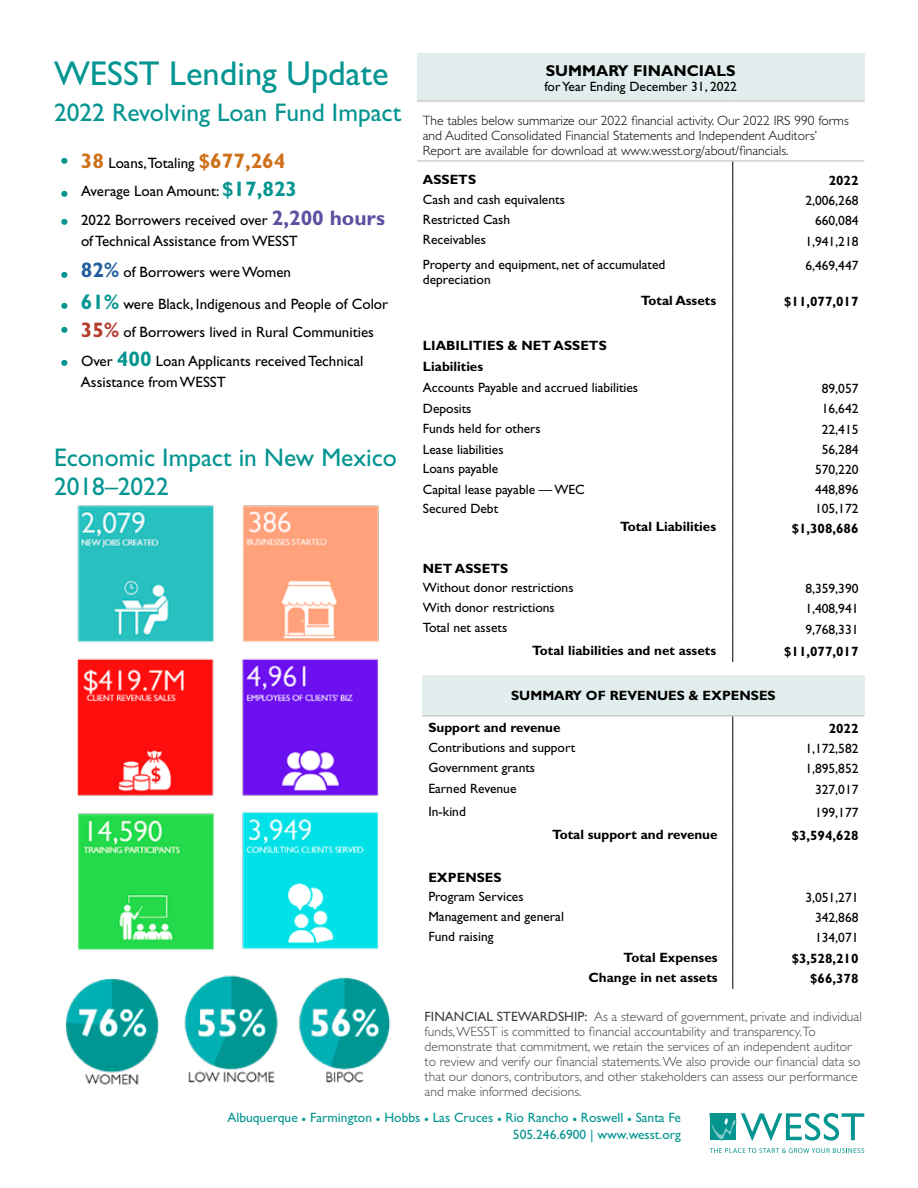
<style>
.page{position:relative;width:918px;height:1188px;background:#fff}
.page>*{position:absolute;margin:0;border:0;box-sizing:border-box;transform-origin:0 0}
.t1{font:34.5px "Gill Sans";color:#049591}
.t2{font:25.5px/28.5px "Gill Sans";color:#049591}
.t3{font:700 15.75px "Gill Sans";color:#000}
.t4{font:15px/21px "Gill Sans";color:#000}
.t5{font:13.5px/18.8px "Gill Sans";color:#000}
.t6{font:300 13.5px/15px "Gill Sans";color:#414042}
.t7{font:700 13.5px/21.3px "Gill Sans";color:#000}
.t8{font:300 13.5px/15px "Gill Sans";color:#000}
.t9{font:13.5px/16.5px "Gill Sans";color:#049591;text-align:right}
.s1{font-weight:700;font-size:21px;color:#049591}
.s2{font-weight:700;font-size:21px;color:#ce6f19}
.s3{font-weight:700;font-size:21px;color:#5c50a1}
.s4{font-weight:700;font-size:21px;color:#215e9e}
.s5{font-weight:700;font-size:21px;color:#b53d2e}
.s6{font-weight:400}
</style>
<div class="page">
<svg style="left:710px;top:1148px;width:154px;height:5px"></svg>
<svg style="left:710px;top:1113px;width:154px;height:28px"></svg>
<div style="left:417px;top:53px;width:448px;height:48px;background:#e2eeed"></div>
<hr style="left:732px;top:161px;width:1px;height:30px;background:#000">
<svg style="left:732px;top:191px;width:1px;height:65px"></svg>
<hr style="left:732px;top:256px;width:1px;height:34px;background:#000">
<svg style="left:732px;top:290px;width:1px;height:190px"></svg>
<hr style="left:732px;top:480px;width:1px;height:36px;background:#000">
<svg style="left:732px;top:516px;width:1px;height:146px"></svg>
<hr style="left:417px;top:101px;width:316px;height:1px;background:#b6b8ba">
<hr style="left:733px;top:101px;width:132px;height:1px;background:#b6b8ba">
<hr style="left:417px;top:161px;width:316px;height:1px;background:#b6b8ba">
<hr style="left:733px;top:161px;width:132px;height:1px;background:#b6b8ba">
<div style="left:422px;top:675px;width:443px;height:41px;background:#e2eeed"></div>
<svg style="left:732px;top:716px;width:1px;height:273px"></svg>
<hr style="left:422px;top:715px;width:311px;height:1px;background:#b6b8ba">
<hr style="left:733px;top:715px;width:132px;height:1px;background:#b6b8ba">
<img style="left:65px;top:975px;width:325px;height:110px">
<img style="left:242px;top:811px;width:137px;height:139px">
<img style="left:77px;top:658px;width:302px;height:138px">
<img style="left:77px;top:505px;width:302px;height:138px">
<img style="left:78px;top:813px;width:136px;height:137px">
<h1 class="t1" style="left:54px;top:54px;width:336px">WESST Lending Update</h1>
<h2 class="t2" style="left:54px;top:98px;width:349px">2022 Revolving Loan Fund Impact</h2>
<p class="t4" style="left:61px;top:152px;width:226px"><span class="s1">•</span> <span class="s2">38</span> Loans,Totaling <span class="s2">$677,264</span></p>
<p class="t4" style="left:61px;top:181px;width:238px"><span class="s1">•</span> Average Loan Amount: <span class="s1">$17,823</span></p>
<p class="t4" style="left:81px;top:209px;width:306px;text-indent:-20px"><span class="s1">•</span> 2022 Borrowers received over <span class="s3">2,200 hours </span>of Technical Assistance from WESST</p>
<p class="t4" style="left:61px;top:262px;width:232px"><span class="s1">•</span> <span class="s4">82%</span> of Borrowers were Women</p>
<p class="t4" style="left:61px;top:293px;width:329px"><span class="s1">• 61%</span> were Black, Indigenous and People of Color</p>
<p class="t4" style="left:61px;top:322px;width:315px"><span class="s1">•</span> <span class="s5">35%</span> of Borrowers lived in Rural Communities</p>
<p class="t4" style="left:81px;top:350px;width:284px;text-indent:-20px"><span class="s1">•</span> Over <span class="s1">400</span> Loan Applicants received Technical<br>Assistance from WESST</p>
<h2 class="t2" style="left:54px;top:443px;width:345px">Economic Impact in New Mexico<br>2018–2022</h2>
<p class="t3" style="left:546px;top:61px;width:191px">SUMMARY FINANCIALS</p>
<p class="t5" style="left:544px;top:77px;width:194px">for Year Ending December 31, 2022</p>
<p class="t8" style="left:423px;top:113px;width:427px">The tables below summarize our 2022 financial activity. Our 2022 IRS 990 forms and Audited Consolidated Financial Statements and Independent Auditors’<br>Report are available for download at www.wesst.org/about/financials.</p>
<p class="t7" style="left:423px;top:168px;width:55px">ASSETS</p>
<p class="t7" style="left:829px;top:169px;width:31px">2022</p>
<p class="t5" style="left:423px;top:190px;width:144px">Cash and cash equivalents</p>
<p class="t5" style="left:805px;top:191px;width:55px">2,006,268</p>
<p class="t5" style="left:423px;top:210px;width:89px">Restricted Cash</p>
<p class="t5" style="left:815px;top:211px;width:45px">660,084</p>
<p class="t5" style="left:423px;top:230px;width:65px">Receivables</p>
<p class="t5" style="left:805px;top:232px;width:55px">1,941,218</p>
<p class="t5" style="left:423px;top:257px;width:244px;line-height:15px">Property and equipment, net of accumulated depreciation</p>
<p class="t5" style="left:805px;top:256px;width:55px">6,469,447</p>
<p class="t7" style="left:641px;top:290px;width:77px">Total Assets</p>
<p class="t7" style="left:784px;top:291px;width:76px">$11,077,017</p>
<p class="t7" style="left:423px;top:334px;width:185px">LIABILITIES &amp; NET ASSETS<br>Liabilities</p>
<p class="t5" style="left:423px;top:378px;width:217px">Accounts Payable and accrued liabilities</p>
<p class="t5" style="left:822px;top:379px;width:38px">89,057</p>
<p class="t5" style="left:423px;top:399px;width:50px">Deposits</p>
<p class="t5" style="left:822px;top:399px;width:38px">16,642</p>
<p class="t5" style="left:423px;top:419px;width:119px">Funds held for others</p>
<p class="t5" style="left:822px;top:420px;width:38px">22,415</p>
<p class="t5" style="left:423px;top:440px;width:82px">Lease liabilities</p>
<p class="t5" style="left:822px;top:440px;width:38px">56,284</p>
<p class="t5" style="left:423px;top:459px;width:77px">Loans payable</p>
<p class="t5" style="left:815px;top:460px;width:45px">570,220</p>
<p class="t5" style="left:423px;top:480px;width:163px">Capital lease payable — WEC<br>Secured Debt</p>
<p class="t5" style="left:815px;top:480px;width:45px">448,896<br>105,172</p>
<p class="t7" style="left:620px;top:516px;width:98px">Total Liabilities</p>
<p class="t7" style="left:792px;top:517px;width:68px">$1,308,686</p>
<p class="t7" style="left:423px;top:557px;width:87px">NET ASSETS</p>
<p class="t5" style="left:423px;top:578px;width:152px">Without donor restrictions</p>
<p class="t5" style="left:805px;top:579px;width:55px">8,359,390</p>
<p class="t5" style="left:423px;top:598px;width:133px">With donor restrictions</p>
<p class="t5" style="left:805px;top:599px;width:55px">1,408,941</p>
<p class="t5" style="left:423px;top:618px;width:86px">Total net assets</p>
<p class="t5" style="left:805px;top:620px;width:55px">9,768,331</p>
<p class="t7" style="left:532px;top:639px;width:185px">Total liabilities and net assets</p>
<p class="t7" style="left:784px;top:641px;width:76px">$11,077,017</p>
<p class="t7" style="left:511px;top:685px;width:266px">SUMMARY OF REVENUES &amp; EXPENSES</p>
<p class="t7" style="left:428px;top:717px;width:134px">Support and revenue</p>
<p class="t7" style="left:829px;top:718px;width:31px">2022</p>
<p class="t5" style="left:428px;top:738px;width:148px">Contributions and support</p>
<p class="t5" style="left:805px;top:739px;width:55px">1,172,582</p>
<p class="t5" style="left:428px;top:758px;width:108px">Government grants</p>
<p class="t5" style="left:805px;top:760px;width:55px">1,895,852</p>
<p class="t5" style="left:428px;top:779px;width:90px">Earned Revenue</p>
<p class="t5" style="left:815px;top:780px;width:45px">327,017</p>
<p class="t5" style="left:428px;top:802px;width:39px">In-kind</p>
<p class="t5" style="left:815px;top:803px;width:45px">199,177</p>
<p class="t7" style="left:552px;top:824px;width:167px">Total support and revenue</p>
<p class="t7" style="left:792px;top:825px;width:68px">$3,594,628</p>
<p class="t7" style="left:428px;top:866px;width:75px">EXPENSES</p>
<p class="t5" style="left:428px;top:887px;width:97px">Program Services</p>
<p class="t5" style="left:805px;top:888px;width:55px">3,051,271</p>
<p class="t5" style="left:428px;top:907px;width:137px">Management and general</p>
<p class="t5" style="left:815px;top:908px;width:45px">342,868</p>
<p class="t5" style="left:428px;top:927px;width:67px">Fund raising</p>
<p class="t5" style="left:815px;top:929px;width:45px">134,071</p>
<p class="t7" style="left:624px;top:946px;width:95px">Total Expenses</p>
<p class="t7" style="left:792px;top:947px;width:68px">$3,528,210</p>
<p class="t7" style="left:589px;top:966px;width:131px">Change in net assets</p>
<p class="t7" style="left:810px;top:968px;width:50px">$66,378</p>
<p class="t6" style="left:425px;top:1009px;width:439px"><span class="s6">FINANCIAL STEWARDSHIP:</span> As a steward of government, private and individual funds, WESST is committed to financial accountability and transparency.To demonstrate that commitment, we retain the services of an independent auditor to review and verify our financial statements. We also provide our financial data so that our donors, contributors, and other stakeholders can assess our performance and make informed decisions.</p>
<p class="t9" style="left:227px;top:1109px;width:455px">Albuquerque • Farmington • Hobbs • Las Cruces • Rio Rancho • Roswell • Santa Fe<br>505.246.6900 | www.wesst.org</p>
</div>
